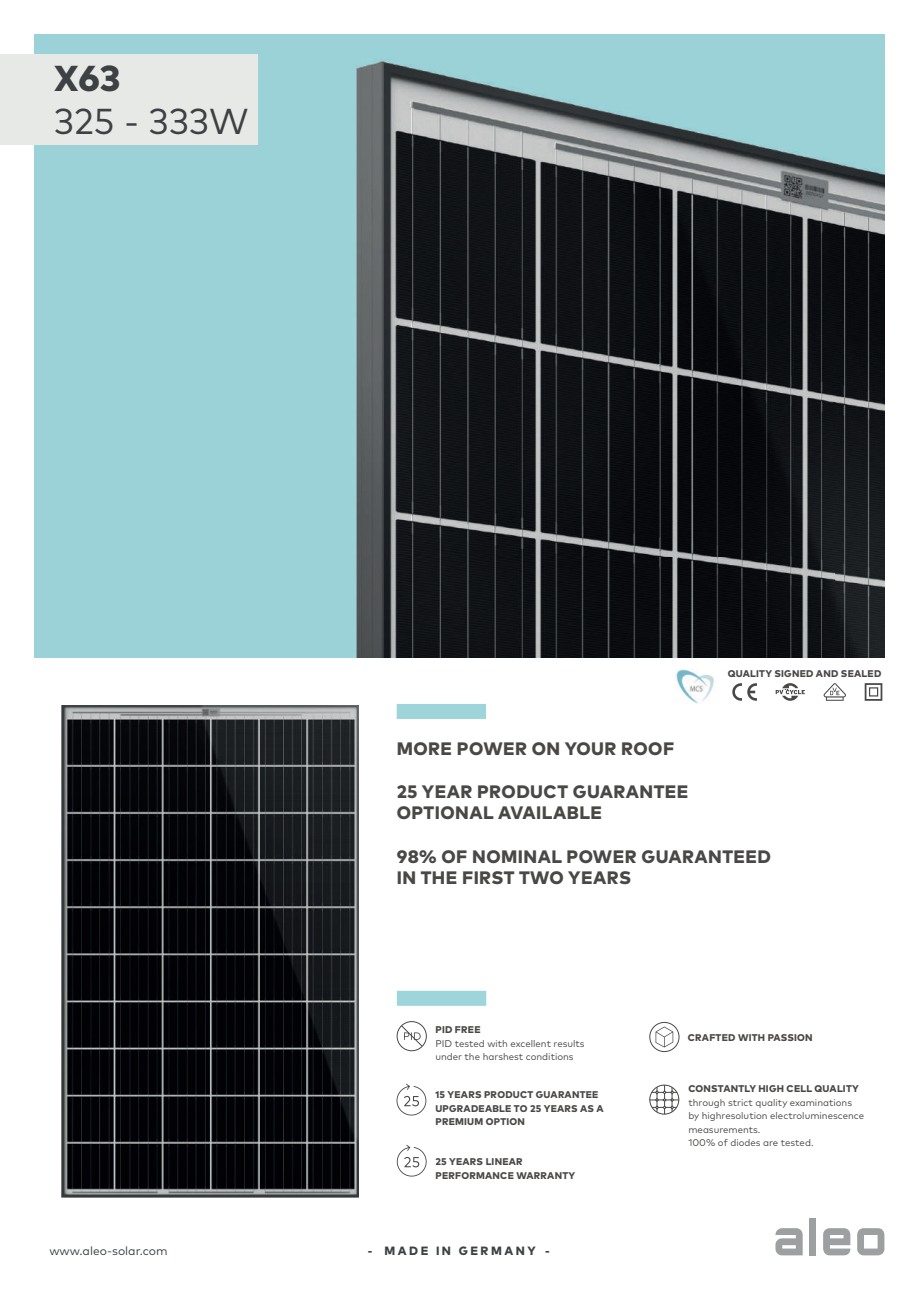
<style>
.page{position:relative;width:919px;height:1289px;background:#fff}
.page>*{position:absolute;margin:0;border:0;box-sizing:border-box;transform-origin:0 0}
.t1{font:36px "Mark Pro";color:#3d4144}
.t2{font:800 36px "Mark Pro";color:#3d4144}
.t3{font:800 18px/21.6px "Mark Pro";letter-spacing:.025em;color:#4a4846}
.t4{font:12px "Mark Pro";color:#3d4144}
.t5{font:800 12px "Mark Pro";letter-spacing:.21em;color:#3e4143}
.t6{font:800 9.75px/13.5px "Mark Pro";letter-spacing:.025em;color:#4a4846}
.t7{font:9.75px/13.5px "Mark Pro";color:#4a4846}
</style>
<div class="page">
<svg style="left:732px;top:683px;width:24px;height:18px"></svg>
<svg style="left:775px;top:683px;width:29px;height:17px"></svg>
<svg style="left:823px;top:683px;width:22px;height:17px"></svg>
<svg style="left:864px;top:683px;width:18px;height:17px"></svg>
<img style="left:676px;top:669px;width:38px;height:34px">
<div style="left:34px;top:34px;width:850px;height:623px;background:#9ad2d7"></div>
<svg style="left:775px;top:1228px;width:27px;height:27px"></svg>
<div style="left:809px;top:1217px;width:7px;height:38px;background:#9d9fa1"></div>
<svg style="left:823px;top:1228px;width:27px;height:27px"></svg>
<svg style="left:857px;top:1228px;width:27px;height:27px"></svg>
<div style="left:396px;top:704px;width:90px;height:15px;background:#9dd5da"></div>
<div style="left:0;top:54px;width:258px;height:91px;background:#e7e9e7"></div>
<div style="left:397px;top:990px;width:89px;height:15px;background:#9dd5da"></div>
<div style="left:649px;top:1022px;width:30px;height:29px;border:1px solid #4a4846;border-radius:50%"></div>
<svg style="left:655px;top:1026px;width:18px;height:21px"></svg>
<svg style="left:649px;top:1086px;width:29px;height:28px"></svg>
<div style="left:649px;top:1084px;width:30px;height:30px;border:1px solid #4a4846;border-radius:50%"></div>
<svg style="left:396px;top:1083px;width:30px;height:32px"></svg>
<div style="left:396px;top:1021px;width:30px;height:30px;border:1px solid #4a4846;border-radius:50%"></div>
<svg style="left:400px;top:1024px;width:23px;height:23px"></svg>
<svg style="left:397px;top:1144px;width:29px;height:32px"></svg>
<img style="left:62px;top:705px;width:296px;height:492px">
<img style="left:328px;top:59px;width:556px;height:599px">
<h1 class="t2" style="left:54px;top:51px;width:68px">X63</h1>
<h1 class="t1" style="left:54px;top:94px;width:196px">325 - 333W</h1>
<p class="t4" style="left:49px;top:1241px;width:120px">www.aleo-solar.com</p>
<p class="t6" style="left:727px;top:666px;width:155px">QUALITY SIGNED AND SEALED</p>
<h2 class="t3" style="left:397px;top:736px;width:279px">MORE POWER ON YOUR ROOF</h2>
<h2 class="t3" style="left:396px;top:779px;width:293px">25 YEAR PRODUCT GUARANTEE<br>OPTIONAL AVAILABLE</h2>
<h2 class="t3" style="left:396px;top:844px;width:376px">98% OF NOMINAL POWER GUARANTEED<br>IN THE FIRST TWO YEARS</h2>
<p class="t6" style="left:435px;top:1022px;width:47px">PID FREE</p>
<p class="t7" style="left:435px;top:1035px;width:151px">PID tested with excellent results under the harshest conditions</p>
<p class="t6" style="left:435px;top:1086px;width:170px">15 YEARS PRODUCT GUARANTEE<br>UPGRADEABLE TO 25 YEARS AS A<br>PREMIUM OPTION</p>
<p class="t6" style="left:435px;top:1154px;width:141px">25 YEARS LINEAR<br>PERFORMANCE WARRANTY</p>
<p class="t5" style="left:368px;top:1240px;width:183px">- MADE IN GERMANY -</p>
<p class="t6" style="left:688px;top:1029px;width:126px">CRAFTED WITH PASSION</p>
<p class="t6" style="left:688px;top:1081px;width:172px">CONSTANTLY HIGH CELL QUALITY</p>
<p class="t7" style="left:688px;top:1094px;width:177px">through strict quality examinations by highresolution electroluminescence measurements.<br>100% of diodes are tested.</p>
</div>
